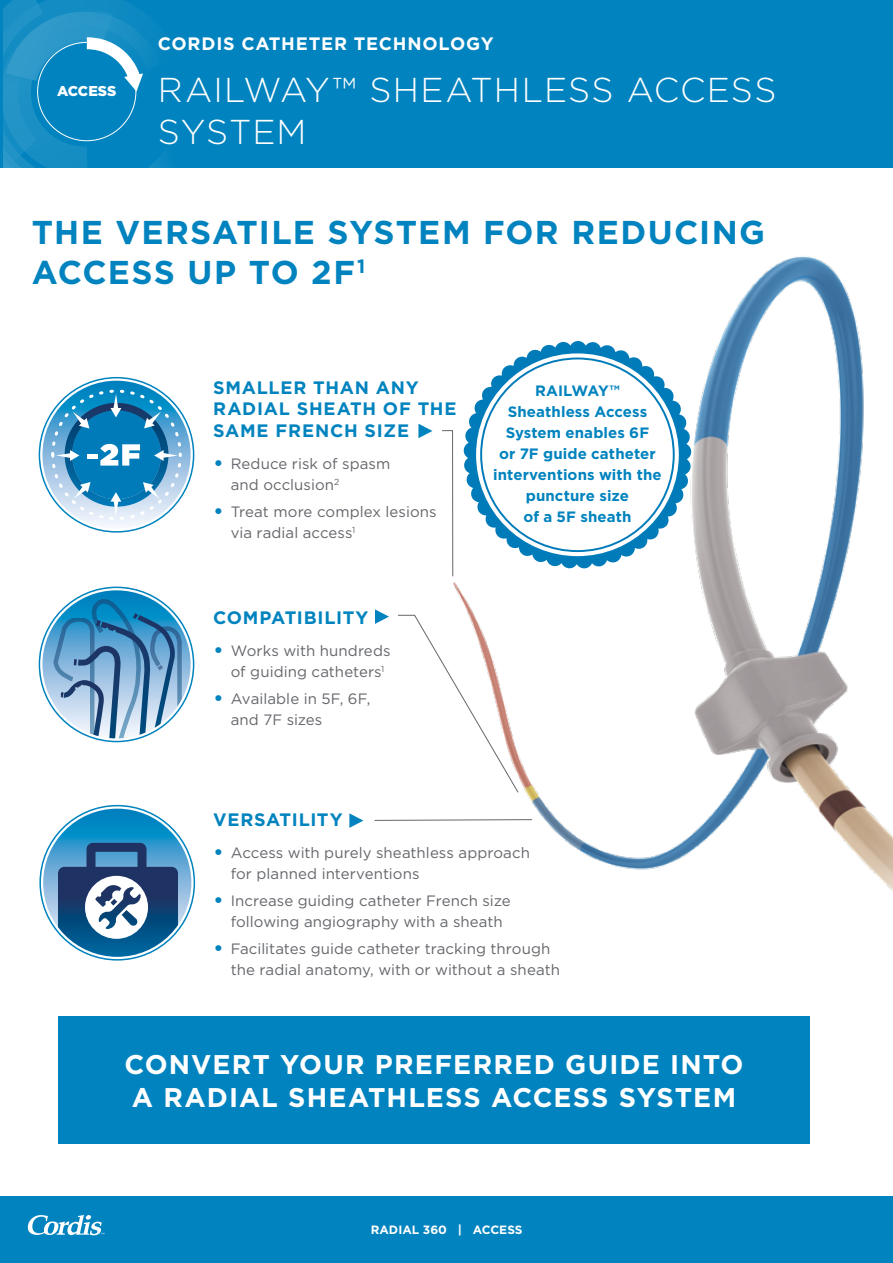
<style>
.page{position:relative;width:893px;height:1263px;background:#fff}
.page>*{position:absolute;margin:0;border:0;box-sizing:border-box;transform-origin:0 0}
.t1{font:300 34.5px/41.4px "Gotham";letter-spacing:.03em;color:#fff}
.t2{font:700 33px/39.6px "Gotham";letter-spacing:.035em;color:#0083be}
.t3{font:700 27px/32.4px "Gotham";letter-spacing:.04em;color:#fff}
.t4{font:700 18px/21.6px "Gotham";letter-spacing:.04em;color:#0083be}
.t5{font:700 18px "Gotham";letter-spacing:.04em;color:#fff}
.t6{font:15px/21px "Gotham";letter-spacing:.005em;color:#64666b}
.t7{font:700 15px/21px "Gotham";letter-spacing:.005em;color:#0083be;text-align:center}
.t8{font:900 14.25px "Gotham";letter-spacing:-.01em;color:#fff}
.t9{font:700 12px "Gotham";color:#fff}
.s1{font-size:22.5px;color:#0083be}
</style>
<div class="page">
<div style="left:0;top:1196px;width:893px;height:67px;background:#0083be"></div>
<svg style="left:28px;top:1215px;width:77px;height:20px"></svg>
<img style="left:398px;top:256px;width:495px;height:636px">
<svg style="left:41px;top:806px;width:153px;height:154px"></svg>
<svg style="left:374px;top:819px;width:158px;height:2px"></svg>
<svg style="left:349px;top:813px;width:14px;height:15px"></svg>
<svg style="left:39px;top:378px;width:155px;height:153px"></svg>
<svg style="left:418px;top:424px;width:14px;height:14px"></svg>
<svg style="left:39px;top:587px;width:155px;height:154px"></svg>
<svg style="left:398px;top:615px;width:121px;height:178px"></svg>
<svg style="left:442px;top:430px;width:11px;height:147px"></svg>
<svg style="left:375px;top:609px;width:14px;height:15px"></svg>
<div style="left:0;top:0;width:893px;height:168px;background:#0083be"></div>
<div style="left:58px;top:1016px;width:752px;height:127px;background:#0083be"></div>
<svg style="left:3px;top:0;width:164px;height:168px"></svg>
<svg style="left:464px;top:341px;width:227px;height:228px"></svg>
<svg style="left:476px;top:353px;width:203px;height:203px"></svg>
<div style="left:481px;top:358px;width:193px;height:193px;background:#fff;border-radius:50%"></div>
<p class="t8" style="left:57px;top:81px;width:61px">ACCESS</p>
<p class="t5" style="left:158px;top:32px;width:337px">CORDIS CATHETER TECHNOLOGY</p>
<h1 class="t1" style="left:158px;top:68px;width:620px">RAILWAY™ SHEATHLESS ACCESS<br>SYSTEM</h1>
<h2 class="t2" style="left:32px;top:212px;width:735px">THE VERSATILE SYSTEM FOR REDUCING<br>ACCESS UP TO 2F<sup>1</sup></h2>
<p class="t4" style="left:213px;top:376px;width:245px">SMALLER THAN ANY<br>RADIAL SHEATH OF THE<br>SAME FRENCH SIZE</p>
<p class="t6" style="left:231px;top:453px;width:161px;text-indent:-18px"><span class="s1">•</span> Reduce risk of spasm and occlusion<sup>2</sup></p>
<p class="t6" style="left:231px;top:501px;width:207px;text-indent:-18px"><span class="s1">•</span> Treat more complex lesions via radial access<sup>1</sup></p>
<p class="t4" style="left:213px;top:606px;width:157px">COMPATIBILITY</p>
<p class="t6" style="left:231px;top:640px;width:161px;text-indent:-18px"><span class="s1">•</span> Works with hundreds of guiding catheters<sup>1</sup></p>
<p class="t6" style="left:231px;top:688px;width:141px;text-indent:-18px"><span class="s1">•</span> Available in 5F, 6F, and 7F sizes</p>
<p class="t7" style="left:493px;top:380px;width:170px">RAILWAY™<br>Sheathless Access<br>System enables 6F<br>or 7F guide catheter interventions with the puncture size<br>of a 5F sheath</p>
<p class="t4" style="left:213px;top:808px;width:131px">VERSATILITY</p>
<p class="t6" style="left:231px;top:842px;width:301px;text-indent:-18px"><span class="s1">•</span> Access with purely sheathless approach for planned interventions</p>
<p class="t6" style="left:231px;top:890px;width:281px;text-indent:-18px"><span class="s1">•</span> Increase guiding catheter French size following angiography with a sheath</p>
<p class="t6" style="left:231px;top:938px;width:331px;text-indent:-18px"><span class="s1">•</span> Facilitates guide catheter tracking through the radial anatomy, with or without a sheath</p>
<h3 class="t3" style="left:124px;top:1048px;width:621px">CONVERT YOUR PREFERRED GUIDE INTO<br>A RADIAL SHEATHLESS ACCESS SYSTEM</h3>
<p class="t9" style="left:371px;top:1221px;width:153px">RADIAL 360 | ACCESS</p>
</div>
